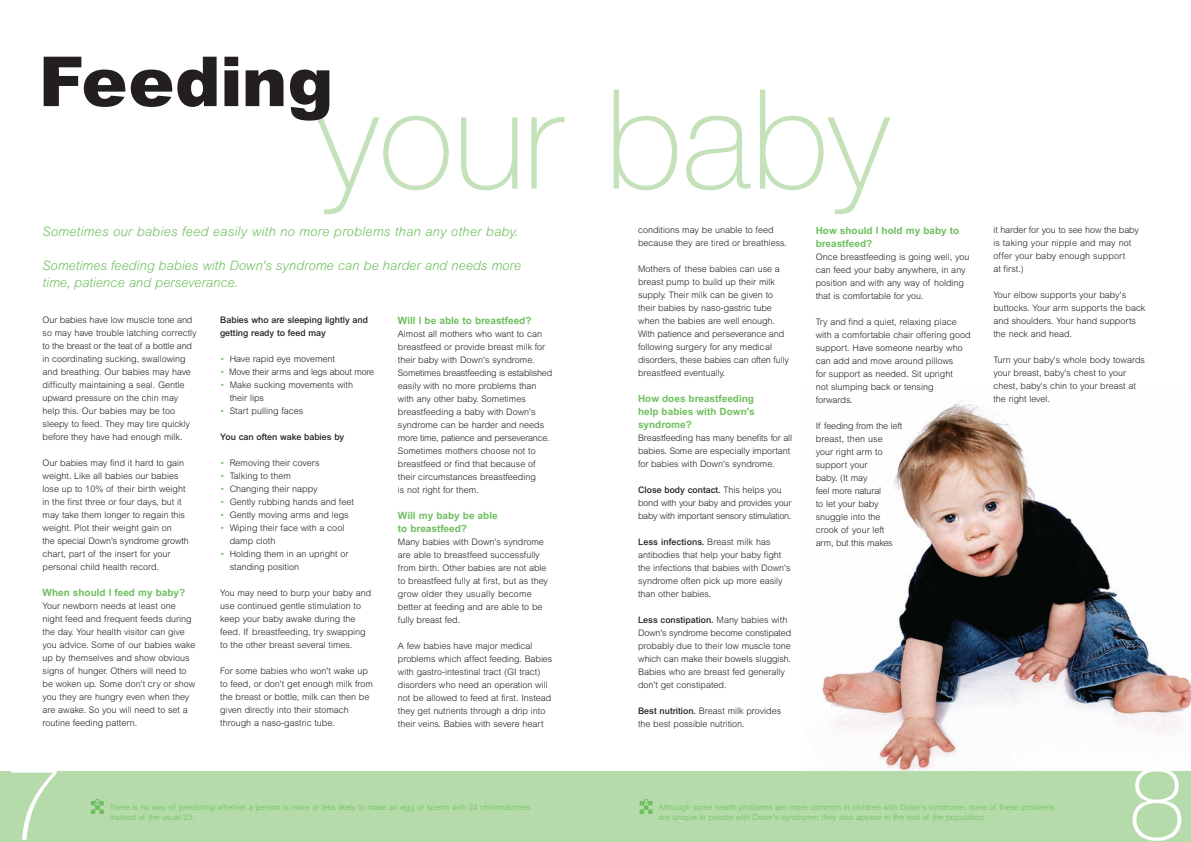
<style>
.page{position:relative;width:1191px;height:842px;background:#fff}
.page>*{position:absolute;margin:0;border:0;box-sizing:border-box;transform-origin:0 0}
.t1{font:100 138.6px "Helvetica Neue";color:#c4e1b9}
.t2{font:100 102px "Helvetica Neue";color:#fff}
.t3{font:900 69px "Arial";letter-spacing:-.005em;color:#231f20}
.t4{font:italic 300 13px/17px "Arial";color:#6dbf5d}
.t5{font:700 10px/13px "Arial";color:#6dbf5d}
.t6{font:300 9px/13px "Arial";color:#231f20}
.t7{font:300 9px/13px "Arial";letter-spacing:-.03em;color:#231f20}
.t8{font:500 9px/13px "Arial";color:#231f20}
.t9{font:300 9px "Arial";letter-spacing:-.02em;color:#231f20}
.t10{font:300 8px/10px "Arial";color:#6dbf5d}
.s1{color:#6dbf5d}
.s2{font-weight:500}
</style>
<div class="page">
<img style="left:822px;top:400px;width:369px;height:371px">
<div style="left:595px;top:771px;width:596px;height:71px;background:#b5dbaa"></div>
<svg style="left:639px;top:799px;width:13px;height:15px"></svg>
<div style="left:0;top:771px;width:595px;height:71px;background:#b5dbaa"></div>
<svg style="left:91px;top:799px;width:13px;height:15px"></svg>
<h3 class="t3" style="left:39px;top:57px;width:296px">Feeding</h3>
<h1 class="t1" style="left:317px;top:90px;width:574px">your baby</h1>
<h3 class="t4" style="left:43px;top:224px;width:476px">Sometimes our babies feed easily with no more problems than any other baby.</h3>
<h3 class="t4" style="left:43px;top:258px;width:480px">Sometimes feeding babies with Down's syndrome can be harder and needs more time, patience and perseverance.</h3>
<p class="t6" style="left:43px;top:314px;width:156px">Our babies have low muscle tone and so may have trouble latching correctly to the breast or the teat of a bottle and in coordinating sucking, swallowing and breathing. Our babies may have difficulty maintaining a seal. Gentle upward pressure on the chin may help this. Our babies may be too sleepy to feed. They may tire quickly before they have had enough milk.</p>
<p class="t6" style="left:43px;top:457px;width:148px">Our babies may find it hard to gain weight. Like all babies our babies lose up to 10% of their birth weight in the first three or four days, but it may take them longer to regain this weight. Plot their weight gain on<br>the special Down's syndrome growth chart, part of the insert for your personal child health record.</p>
<p class="t5" style="left:43px;top:587px;width:144px">When should I feed my baby?</p>
<p class="t6" style="left:43px;top:600px;width:154px">Your newborn needs at least one night feed and frequent feeds during the day. Your health visitor can give you advice. Some of our babies wake up by themselves and show obvious signs of hunger. Others will need to be woken up. Some don't cry or show you they are hungry even when they are awake. So you will need to set a routine feeding pattern.</p>
<p class="t5" style="left:398px;top:314px;width:135px">Will I be able to breastfeed?</p>
<p class="t6" style="left:398px;top:328px;width:156px">Almost all mothers who want to can breastfeed or provide breast milk for their baby with Down's syndrome.<br>Sometimes breastfeeding is established easily with no more problems than with any other baby. Sometimes breastfeeding a baby with Down's syndrome can be harder and needs more time, patience and perseverance.<br>Sometimes mothers choose not to breastfeed or find that because of their circumstances breastfeeding<br>is not right for them.</p>
<p class="t5" style="left:398px;top:509px;width:101px">Will my baby be able to breastfeed?</p>
<p class="t6" style="left:398px;top:536px;width:152px">Many babies with Down's syndrome are able to breastfeed successfully from birth. Other babies are not able to breastfeed fully at first, but as they grow older they usually become better at feeding and are able to be fully breast fed.</p>
<p class="t6" style="left:398px;top:640px;width:156px">A few babies have major medical problems which affect feeding. Babies with gastro-intestinal tract (GI tract) disorders who need an operation will not be allowed to feed at first. Instead they get nutrients through a drip into their veins. Babies with severe heart</p>
<p class="t8" style="left:220px;top:314px;width:149px">Babies who are sleeping lightly and getting ready to feed may</p>
<p class="t6" style="left:220px;top:353px;width:116px"><span class="s1">•</span> Have rapid eye movement</p>
<p class="t9" style="left:220px;top:368px;width:155px"><span class="s1">•</span> Move their arms and legs about more</p>
<p class="t6" style="left:230px;top:379px;width:125px;text-indent:-10px"><span class="s1">•</span> Make sucking movements with their lips</p>
<p class="t6" style="left:220px;top:405px;width:85px"><span class="s1">•</span> Start pulling faces</p>
<p class="t8" style="left:220px;top:431px;width:125px">You can often wake babies by</p>
<p class="t6" style="left:220px;top:457px;width:101px"><span class="s1">•</span> Removing their covers</p>
<p class="t6" style="left:220px;top:470px;width:72px"><span class="s1">•</span> Talking to them</p>
<p class="t6" style="left:220px;top:483px;width:99px"><span class="s1">•</span> Changing their nappy</p>
<p class="t6" style="left:220px;top:496px;width:135px"><span class="s1">•</span> Gently rubbing hands and feet</p>
<p class="t6" style="left:220px;top:509px;width:130px"><span class="s1">•</span> Gently moving arms and legs</p>
<p class="t6" style="left:230px;top:522px;width:116px;text-indent:-10px"><span class="s1">•</span> Wiping their face with a cool damp cloth</p>
<p class="t6" style="left:230px;top:548px;width:120px;text-indent:-10px"><span class="s1">•</span> Holding them in an upright or standing position</p>
<p class="t6" style="left:220px;top:587px;width:153px">You may need to burp your baby and use continued gentle stimulation to keep your baby awake during the feed. If breastfeeding, try swapping to the other breast several times.</p>
<p class="t6" style="left:220px;top:665px;width:154px">For some babies who won't wake up to feed, or don't get enough milk from the breast or bottle, milk can then be given directly into their stomach through a naso-gastric tube.</p>
<p class="t6" style="left:638px;top:224px;width:150px">conditions may be unable to feed because they are tired or breathless.</p>
<p class="t6" style="left:638px;top:263px;width:152px">Mothers of these babies can use a breast pump to build up their milk supply. Their milk can be given to their babies by naso-gastric tube when the babies are well enough.<br>With patience and perseverance and following surgery for any medical disorders, these babies can often fully breastfeed eventually.</p>
<p class="t5" style="left:638px;top:393px;width:118px;text-align:justify">How does breastfeeding help babies with Down's syndrome?</p>
<p class="t6" style="left:638px;top:432px;width:156px">Breastfeeding has many benefits for all babies. Some are especially important for babies with Down's syndrome.</p>
<p class="t7" style="left:638px;top:484px;width:155px"><span class="s2">Close body contact.</span> This helps you bond with your baby and provides your baby with important sensory stimulation.</p>
<p class="t6" style="left:638px;top:536px;width:154px"><span class="s2">Less infections.</span> Breast milk has antibodies that help your baby fight the infections that babies with Down's syndrome often pick up more easily than other babies.</p>
<p class="t6" style="left:638px;top:614px;width:155px"><span class="s2">Less constipation.</span> Many babies with Down's syndrome become constipated probably due to their low muscle tone which can make their bowels sluggish.<br>Babies who are breast fed generally don't get constipated.</p>
<p class="t6" style="left:638px;top:705px;width:145px"><span class="s2">Best nutrition.</span> Breast milk provides the best possible nutrition.</p>
<p class="t5" style="left:815px;top:225px;width:145px">How should I hold my baby to breastfeed?</p>
<p class="t6" style="left:815px;top:251px;width:155px">Once breastfeeding is going well, you can feed your baby anywhere, in any position and with any way of holding that is comfortable for you.</p>
<p class="t6" style="left:815px;top:316px;width:156px">Try and find a quiet, relaxing place with a comfortable chair offering good support. Have someone nearby who can add and move around pillows<br>for support as needed. Sit upright<br>not slumping back or tensing forwards.</p>
<p class="t6" style="left:815px;top:420px;width:88px">If feeding from the left breast, then use your right arm to support your<br>baby. (It may<br>feel more natural<br>to let your baby snuggle into the crook of your left arm, but this makes</p>
<p class="t6" style="left:993px;top:224px;width:147px">it harder for you to see how the baby is taking your nipple and may not offer your baby enough support<br>at first.)</p>
<p class="t6" style="left:993px;top:289px;width:153px">Your elbow supports your baby's buttocks. Your arm supports the back and shoulders. Your hand supports the neck and head.</p>
<p class="t6" style="left:993px;top:354px;width:153px">Turn your baby's whole body towards your breast, baby's chest to your chest, baby's chin to your breast at the right level.</p>
<h2 class="t2" style="left:6px;top:767px;width:58px">7</h2>
<p class="t10" style="left:110px;top:803px;width:422px">There is no way of predicting whether a person is more or less likely to make an egg or sperm with 24 chromosomes instead of the usual 23.</p>
<p class="t10" style="left:658px;top:803px;width:398px">Although some health problems are more common in children with Down's syndrome, none of these problems</p>
<p class="t10" style="left:658px;top:813px;width:329px">are unique to people with Down's syndrome; they also appear in the rest of the population.</p>
<h2 class="t2" style="left:1128px;top:767px;width:58px">8</h2>
</div>
